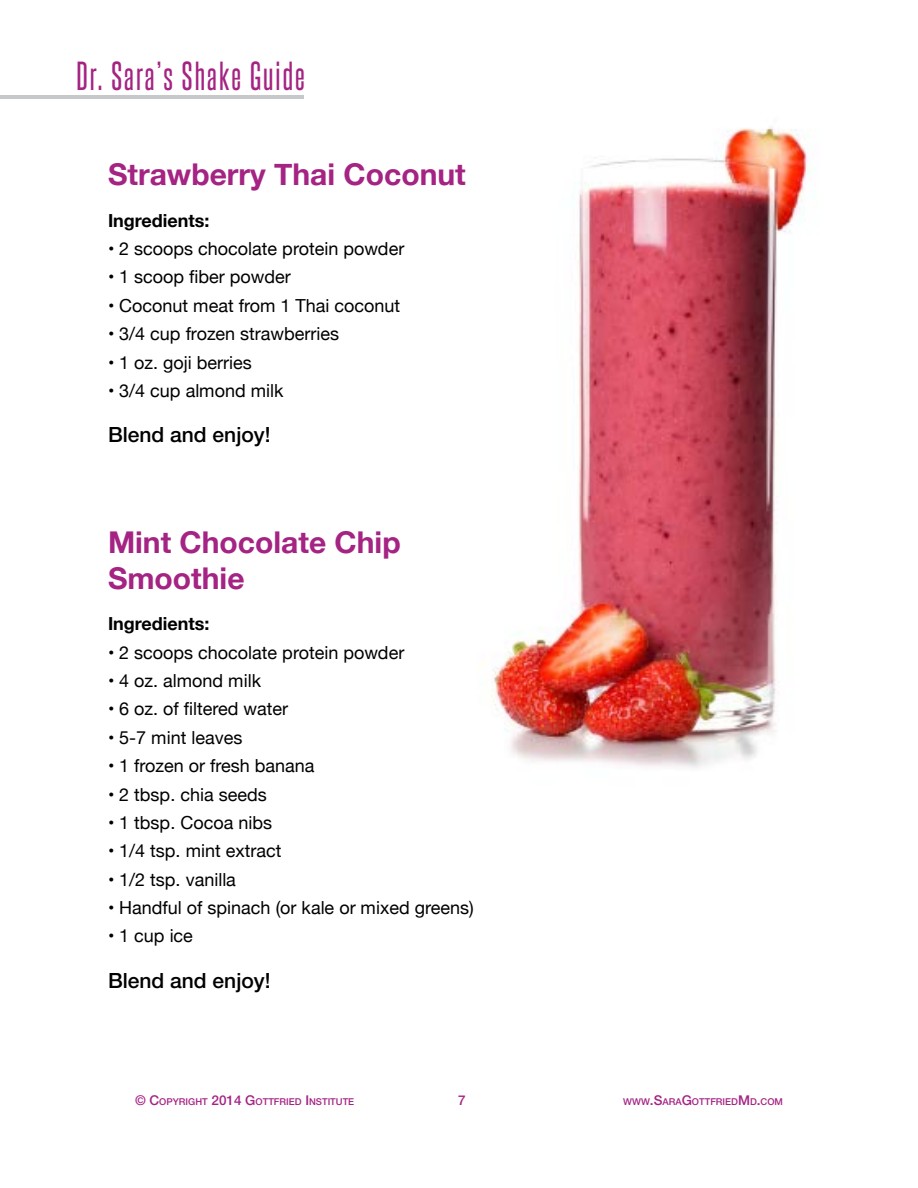
<style>
.page{position:relative;width:918px;height:1188px;background:#fff}
.page>*{position:absolute;margin:0;border:0;box-sizing:border-box;transform-origin:0 0}
.t1{font:34.5px "Steelfish Rg";letter-spacing:.06em;color:#a42383}
.Shake_Name{font:700 30px/36px "Helvetica Neue";color:#a42383}
.Text{font:500 21px "Helvetica Neue";color:#000}
.Text-2{font:18px "Helvetica Neue";color:#000}
.Text-3{font:700 18px "Helvetica Neue";color:#000}
.t2{font:500 13.5px "Helvetica Neue";color:#a42383}
.t3{font:500 9.45px "Helvetica Neue";color:#a42383}
.s1{font-size:13.5px}
</style>
<div class="page">
<hr style="left:0;top:95px;width:304px;height:3px;background:#c7c8ca">
<img style="left:483px;top:127px;width:326px;height:641px">
<h1 class="t1" style="left:76px;top:55px;width:230px">Dr. Sara’s Shake Guide</h1>
<p class="Shake_Name" style="left:108px;top:157px;width:359px">Strawberry Thai Coconut</p>
<p class="Text-3" style="left:108px;top:206px;width:103px">Ingredients:</p>
<p class="Text-2" style="left:108px;top:236px;width:298px">• 2 scoops chocolate protein powder</p>
<p class="Text-2" style="left:108px;top:264px;width:184px">• 1 scoop fiber powder</p>
<p class="Text-2" style="left:108px;top:292px;width:294px">• Coconut meat from 1 Thai coconut</p>
<p class="Text-2" style="left:108px;top:321px;width:233px">• 3/4 cup frozen strawberries</p>
<p class="Text-2" style="left:108px;top:349px;width:145px">• 1 oz. goji berries</p>
<p class="Text-2" style="left:108px;top:378px;width:177px">• 3/4 cup almond milk</p>
<p class="Text" style="left:108px;top:422px;width:164px">Blend and enjoy!</p>
<p class="Shake_Name" style="left:108px;top:525px;width:294px">Mint Chocolate Chip<br>Smoothie</p>
<p class="Text-3" style="left:108px;top:610px;width:103px">Ingredients:</p>
<p class="Text-2" style="left:108px;top:639px;width:298px">• 2 scoops chocolate protein powder</p>
<p class="Text-2" style="left:108px;top:668px;width:155px">• 4 oz. almond milk</p>
<p class="Text-2" style="left:108px;top:696px;width:182px">• 6 oz. of filtered water</p>
<p class="Text-2" style="left:108px;top:724px;width:136px">• 5-7 mint leaves</p>
<p class="Text-2" style="left:108px;top:753px;width:208px">• 1 frozen or fresh banana</p>
<p class="Text-2" style="left:108px;top:781px;width:160px">• 2 tbsp. chia seeds</p>
<p class="Text-2" style="left:108px;top:810px;width:166px">• 1 tbsp. Cocoa nibs</p>
<p class="Text-2" style="left:108px;top:838px;width:175px">• 1/4 tsp. mint extract</p>
<p class="Text-2" style="left:108px;top:866px;width:129px">• 1/2 tsp. vanilla</p>
<p class="Text-2" style="left:108px;top:895px;width:367px">• Handful of spinach (or kale or mixed greens)</p>
<p class="Text-2" style="left:108px;top:923px;width:86px">• 1 cup ice</p>
<p class="Text" style="left:108px;top:968px;width:164px">Blend and enjoy!</p>
<p class="t3" style="left:135px;top:1096px;width:221px"><span class="s1">© C</span>OPYRIGHT <span class="s1">2014 G</span>OTTFRIED <span class="s1">I</span> NSTITUTE</p>
<p class="t2" style="left:458px;top:1092px;width:9px">7</p>
<p class="t3" style="left:623px;top:1096px;width:160px">WWW<span class="s1">.S</span>ARA<span class="s1">G</span>OTTFRIED<span class="s1">M</span>D<span class="s1">.</span>COM</p>
</div>
